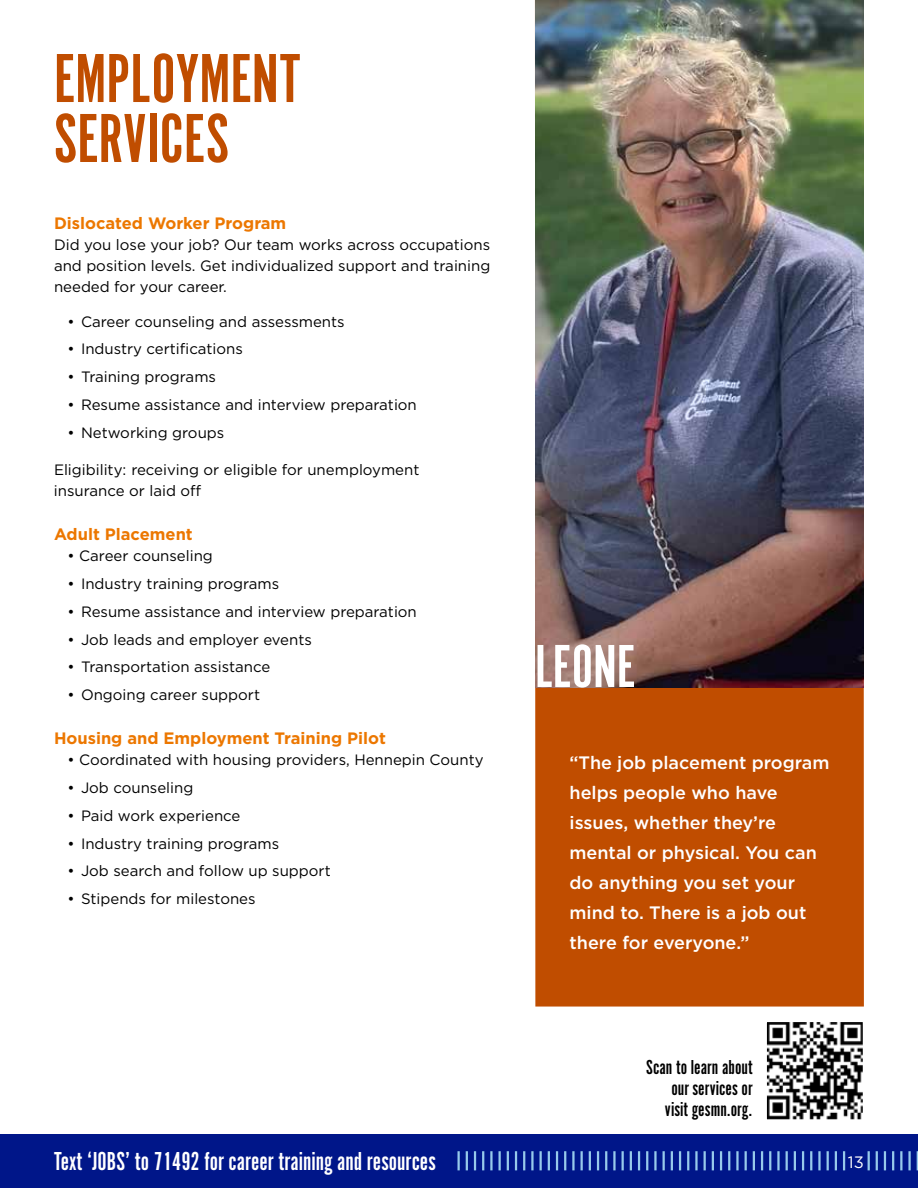
<style>
.page{position:relative;width:918px;height:1188px;background:#fff}
.page>*{position:absolute;margin:0;border:0;box-sizing:border-box;transform-origin:0 0}
.t1{font:72px/60px "Alternate Got No 1 D";color:#c04d00}
.t2{font:63px "Alternate Got No 1 D";color:#fff}
.t3{font:27px "Alternate Got No 1 D";color:#fff}
.t4{font:21px/21px "Alternate Got No 1 D";color:#000;text-align:right}
.t5{font:500 18px/30px "Gotham";color:#fff}
.t6{font:700 16.5px "Gotham";color:#ec7700}
.t7{font:16.5px "Gotham";color:#fff}
.t8{font:15px/21px "Gotham";color:#000;text-align:justify}
</style>
<div class="page">
<img style="left:767px;top:1023px;width:95px;height:96px">
<div style="left:0;top:1134px;width:918px;height:54px;background:#001689"></div>
<svg style="left:917px;top:1151px;width:1px;height:19px"></svg>
<hr style="left:908px;top:1151px;width:3px;height:19px;background:#97caeb">
<svg style="left:900px;top:1151px;width:2px;height:19px"></svg>
<svg style="left:892px;top:1151px;width:2px;height:19px"></svg>
<svg style="left:884px;top:1151px;width:2px;height:19px"></svg>
<svg style="left:876px;top:1151px;width:2px;height:19px"></svg>
<svg style="left:868px;top:1151px;width:2px;height:19px"></svg>
<svg style="left:843px;top:1151px;width:2px;height:19px"></svg>
<svg style="left:835px;top:1151px;width:2px;height:19px"></svg>
<svg style="left:827px;top:1151px;width:2px;height:19px"></svg>
<hr style="left:818px;top:1151px;width:3px;height:19px;background:#97caeb">
<svg style="left:810px;top:1151px;width:2px;height:19px"></svg>
<svg style="left:802px;top:1151px;width:2px;height:19px"></svg>
<svg style="left:794px;top:1151px;width:2px;height:19px"></svg>
<svg style="left:786px;top:1151px;width:2px;height:19px"></svg>
<hr style="left:777px;top:1151px;width:3px;height:19px;background:#97caeb">
<svg style="left:769px;top:1151px;width:2px;height:19px"></svg>
<svg style="left:761px;top:1151px;width:2px;height:19px"></svg>
<svg style="left:753px;top:1151px;width:2px;height:19px"></svg>
<svg style="left:745px;top:1151px;width:2px;height:19px"></svg>
<hr style="left:736px;top:1151px;width:3px;height:19px;background:#97caeb">
<svg style="left:728px;top:1151px;width:2px;height:19px"></svg>
<svg style="left:720px;top:1151px;width:2px;height:19px"></svg>
<svg style="left:712px;top:1151px;width:2px;height:19px"></svg>
<svg style="left:704px;top:1151px;width:2px;height:19px"></svg>
<hr style="left:695px;top:1151px;width:3px;height:19px;background:#97caeb">
<svg style="left:687px;top:1151px;width:2px;height:19px"></svg>
<svg style="left:679px;top:1151px;width:2px;height:19px"></svg>
<svg style="left:671px;top:1151px;width:2px;height:19px"></svg>
<svg style="left:663px;top:1151px;width:2px;height:19px"></svg>
<hr style="left:654px;top:1151px;width:3px;height:19px;background:#97caeb">
<svg style="left:646px;top:1151px;width:2px;height:19px"></svg>
<svg style="left:638px;top:1151px;width:2px;height:19px"></svg>
<svg style="left:630px;top:1151px;width:2px;height:19px"></svg>
<svg style="left:622px;top:1151px;width:2px;height:19px"></svg>
<hr style="left:613px;top:1151px;width:3px;height:19px;background:#97caeb">
<svg style="left:605px;top:1151px;width:2px;height:19px"></svg>
<svg style="left:597px;top:1151px;width:2px;height:19px"></svg>
<svg style="left:589px;top:1151px;width:2px;height:19px"></svg>
<svg style="left:581px;top:1151px;width:2px;height:19px"></svg>
<hr style="left:572px;top:1151px;width:3px;height:19px;background:#97caeb">
<svg style="left:564px;top:1151px;width:2px;height:19px"></svg>
<svg style="left:556px;top:1151px;width:2px;height:19px"></svg>
<svg style="left:548px;top:1151px;width:2px;height:19px"></svg>
<svg style="left:540px;top:1151px;width:2px;height:19px"></svg>
<hr style="left:531px;top:1151px;width:3px;height:19px;background:#97caeb">
<svg style="left:523px;top:1151px;width:2px;height:19px"></svg>
<svg style="left:515px;top:1151px;width:2px;height:19px"></svg>
<svg style="left:507px;top:1151px;width:2px;height:19px"></svg>
<svg style="left:499px;top:1151px;width:2px;height:19px"></svg>
<hr style="left:490px;top:1151px;width:3px;height:19px;background:#97caeb">
<svg style="left:482px;top:1151px;width:2px;height:19px"></svg>
<svg style="left:474px;top:1151px;width:2px;height:19px"></svg>
<svg style="left:466px;top:1151px;width:2px;height:19px"></svg>
<svg style="left:458px;top:1151px;width:2px;height:19px"></svg>
<div style="left:535px;top:0;width:329px;height:1007px;background:#c04d00"></div>
<img style="left:535px;top:0;width:329px;height:687px">
<h1 class="t1" style="left:54px;top:50px;width:248px">EMPLOYMENT<br>SERVICES</h1>
<p class="t6" style="left:54px;top:212px;width:234px">Dislocated Worker Program</p>
<p class="t8" style="left:54px;top:234px;width:438px">Did you lose your job? Our team works across occupations and position levels. Get individualized support and training needed for your career.</p>
<p class="t8" style="left:68px;top:311px;width:279px">• Career counseling and assessments</p>
<p class="t8" style="left:68px;top:338px;width:177px">• Industry certifications</p>
<p class="t8" style="left:68px;top:366px;width:150px">• Training programs</p>
<p class="t8" style="left:68px;top:394px;width:351px">• Resume assistance and interview preparation</p>
<p class="t8" style="left:68px;top:422px;width:158px">• Networking groups</p>
<p class="t8" style="left:54px;top:459px;width:367px">Eligibility: receiving or eligible for unemployment insurance or laid off</p>
<p class="t6" style="left:54px;top:524px;width:140px">Adult Placement</p>
<p class="t8" style="left:68px;top:545px;width:147px">• Career counseling</p>
<p class="t8" style="left:68px;top:573px;width:213px">• Industry training programs</p>
<p class="t8" style="left:68px;top:601px;width:351px">• Resume assistance and interview preparation</p>
<p class="t8" style="left:68px;top:629px;width:246px">• Job leads and employer events</p>
<p class="t8" style="left:68px;top:656px;width:204px">• Transportation assistance</p>
<p class="t8" style="left:68px;top:684px;width:194px">• Ongoing career support</p>
<p class="t6" style="left:54px;top:728px;width:333px">Housing and Employment Training Pilot</p>
<p class="t8" style="left:68px;top:749px;width:418px">• Coordinated with housing providers, Hennepin County</p>
<p class="t8" style="left:68px;top:777px;width:127px">• Job counseling</p>
<p class="t8" style="left:68px;top:805px;width:175px">• Paid work experience</p>
<p class="t8" style="left:68px;top:833px;width:213px">• Industry training programs</p>
<p class="t8" style="left:68px;top:860px;width:265px">• Job search and follow up support</p>
<p class="t8" style="left:68px;top:888px;width:190px">• Stipends for milestones</p>
<h2 class="t2" style="left:535px;top:633px;width:102px">LEONE</h2>
<p class="t5" style="left:570px;top:748px;width:261px">“The job placement program helps people who have issues, whether they’re mental or physical. You can do anything you set your mind to. There is a job out there for everyone.”</p>
<h3 class="t4" style="left:646px;top:1057px;width:108px">Scan to learn about our services or visit gesmn.org.</h3>
<h3 class="t3" style="left:54px;top:1147px;width:383px">Text ‘JOBS’ to 71492 for career training and resources</h3>
<p class="t7" style="left:848px;top:1151px;width:18px">13</p>
</div>
